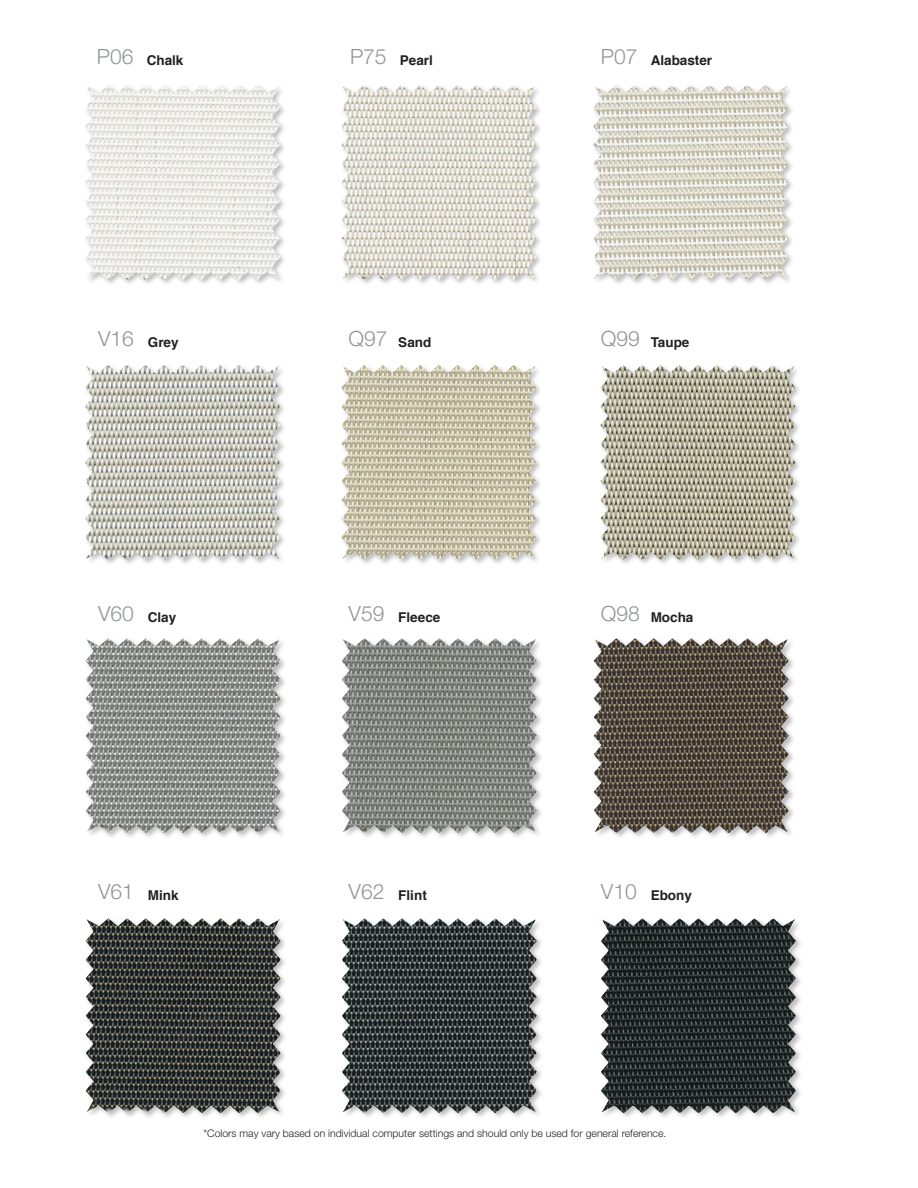
<style>
.page{position:relative;width:918px;height:1188px;background:#fff}
.page>*{position:absolute;margin:0;border:0;box-sizing:border-box;transform-origin:0 0}
.t1{font:300 21px "Helvetica Neue LT Std";color:#939598}
.t2{font:700 13.5px "Helvetica";color:#231f20}
.t3{font:300 10.5px "Helvetica Neue LT Std";color:#231f20}
</style>
<div class="page">
<img style="left:85px;top:638px;width:716px;height:479px">
<img style="left:85px;top:85px;width:714px;height:479px">
<p class="t1" style="left:97px;top:44px;width:38px">P06</p>
<p class="t2" style="left:147px;top:50px;width:38px">Chalk</p>
<p class="t1" style="left:350px;top:44px;width:38px">P75</p>
<p class="t2" style="left:400px;top:50px;width:35px">Pearl</p>
<p class="t1" style="left:601px;top:44px;width:38px">P07</p>
<p class="t2" style="left:651px;top:50px;width:63px">Alabaster</p>
<p class="t1" style="left:98px;top:325px;width:37px">V16</p>
<p class="t2" style="left:148px;top:331px;width:32px">Grey</p>
<p class="t1" style="left:98px;top:601px;width:37px">V60</p>
<p class="t2" style="left:148px;top:606px;width:30px">Clay</p>
<p class="t1" style="left:349px;top:325px;width:40px">Q97</p>
<p class="t2" style="left:398px;top:331px;width:35px">Sand</p>
<p class="t1" style="left:349px;top:601px;width:37px">V59</p>
<p class="t2" style="left:398px;top:606px;width:44px">Fleece</p>
<p class="t1" style="left:601px;top:325px;width:40px">Q99</p>
<p class="t2" style="left:651px;top:331px;width:40px">Taupe</p>
<p class="t1" style="left:601px;top:601px;width:40px">Q98</p>
<p class="t2" style="left:651px;top:606px;width:44px">Mocha</p>
<p class="t1" style="left:98px;top:878px;width:37px">V61</p>
<p class="t2" style="left:148px;top:884px;width:32px">Mink</p>
<p class="t1" style="left:349px;top:878px;width:37px">V62</p>
<p class="t2" style="left:398px;top:884px;width:30px">Flint</p>
<p class="t1" style="left:601px;top:878px;width:37px">V10</p>
<p class="t2" style="left:651px;top:884px;width:43px">Ebony</p>
<p class="t3" style="left:204px;top:1127px;width:464px">*Colors may vary based on individual computer settings and should only be used for general reference.</p>
</div>
